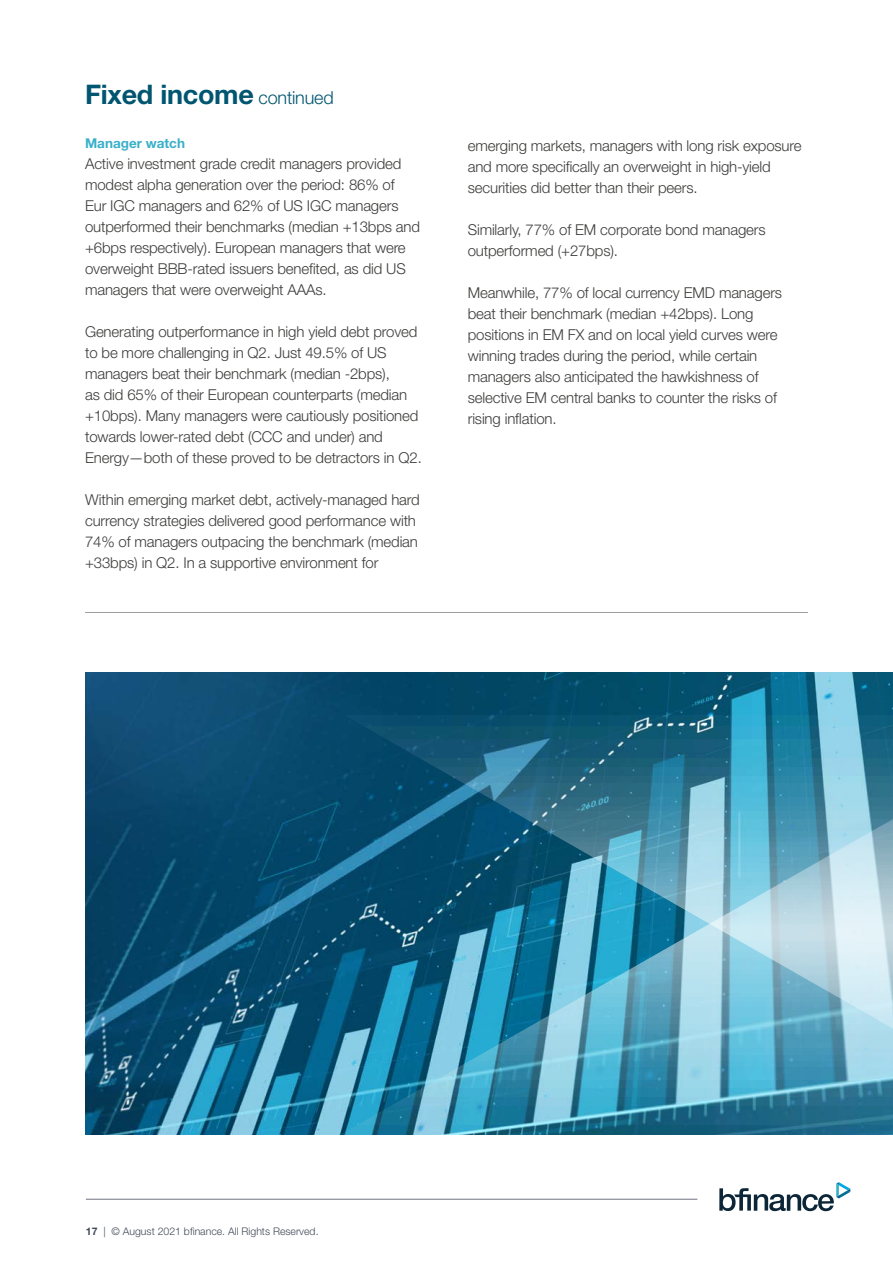
<style>
.page{position:relative;width:893px;height:1263px;background:#fff}
.page>*{position:absolute;margin:0;border:0;box-sizing:border-box;transform-origin:0 0}
.t1{font:700 27px "Helvetica Neue LT Std";letter-spacing:-.01em;color:#005570}
.t2{font:300 15px/21px "Helvetica Neue LT Std";letter-spacing:-.01em;color:#3c3c3b}
.t3{font:700 13.5px "Helvetica Neue LT Std";color:#3ab0c9}
.t4{font:300 10.5px "Helvetica Neue LT Std";color:#414a58}
.s1{font-weight:300;font-size:18px}
.s2{font-weight:700}
</style>
<div class="page">
<img style="left:85px;top:673px;width:109px;height:461px">
<svg style="left:194px;top:672px;width:699px;height:42px;background:#0e5778"></svg>
<svg style="left:163px;top:714px;width:730px;height:498px;background:#5895ae"></svg>
<hr style="left:85px;top:612px;width:723px;height:1px;background:#9d9d9c">
<hr style="left:86px;top:1199px;width:611px;height:1px;background:#6e727f">
<svg style="left:719px;top:1182px;width:131px;height:29px"></svg>
<h1 class="t1" style="left:85px;top:78px;width:250px">Fixed income <span class="s1">continued</span></h1>
<p class="t3" style="left:85px;top:135px;width:101px">Manager watch</p>
<p class="t2" style="left:85px;top:153px;width:337px">Active investment grade credit managers provided modest alpha generation over the period: 86% of<br>Eur IGC managers and 62% of US IGC managers outperformed their benchmarks (median +13bps and +6bps respectively). European managers that were overweight BBB-rated issuers benefited, as did US managers that were overweight AAAs.</p>
<p class="t2" style="left:85px;top:321px;width:338px">Generating outperformance in high yield debt proved to be more challenging in Q2. Just 49.5% of US managers beat their benchmark (median -2bps),<br>as did 65% of their European counterparts (median +10bps). Many managers were cautiously positioned towards lower-rated debt (CCC and under) and Energy—both of these proved to be detractors in Q2.</p>
<p class="t2" style="left:85px;top:489px;width:336px">Within emerging market debt, actively-managed hard currency strategies delivered good performance with 74% of managers outpacing the benchmark (median +33bps) in Q2. In a supportive environment for</p>
<p class="t2" style="left:468px;top:135px;width:335px">emerging markets, managers with long risk exposure and more specifically an overweight in high-yield securities did better than their peers.</p>
<p class="t2" style="left:468px;top:219px;width:299px">Similarly, 77% of EM corporate bond managers outperformed (+27bps).</p>
<p class="t2" style="left:468px;top:282px;width:316px">Meanwhile, 77% of local currency EMD managers beat their benchmark (median +42bps). Long positions in EM FX and on local yield curves were winning trades during the period, while certain managers also anticipated the hawkishness of selective EM central banks to counter the risks of rising inflation.</p>
<p class="t4" style="left:86px;top:1224px;width:234px"><span class="s2">17</span> | © August 2021 bfinance. All Rights Reserved.</p>
</div>
